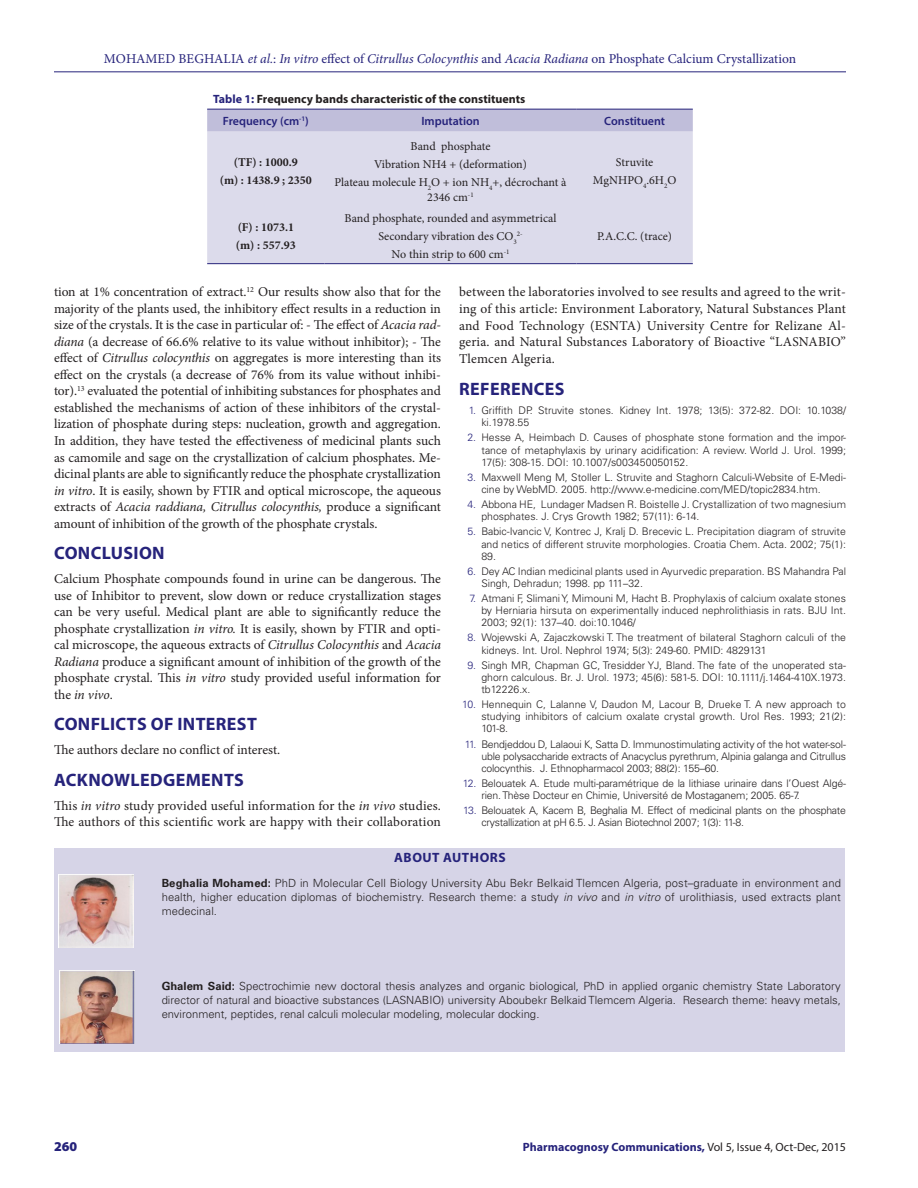
<style>
.page{position:relative;width:918px;height:1188px;background:#fff}
.page>*{position:absolute;margin:0;border:0;box-sizing:border-box;transform-origin:0 0}
._1_HD{font:700 18px "Myriad Pro";letter-spacing:.02em;color:#26237b}
.TXT{font:13.5px/16.5px "Minion Pro";letter-spacing:.005em;color:#231f20;text-align:justify}
.t1{font:13.5px "Minion Pro";color:#26237b}
.ABS_HD_1{font:700 13.5px "Myriad Pro";letter-spacing:.04em;color:#26237b}
.t2{font:900 13.5px "Myriad Pro";color:#26237b}
.TB{font:12px/15px "Minion Pro";color:#231f20;text-align:center}
.t3{font:700 12px "Myriad Pro";color:#26237b}
.TT{font:700 12px "Myriad Pro";color:#231f20}
.TB-2{font:700 12px "Minion Pro";color:#231f20}
.TCH{font:600 12px "Myriad Pro";color:#26237b}
.ABS_AU_TX{font:300 11.25px/14.2px "Univers LT Std";color:#231f20;text-align:justify}
.t4{font:300 10.5px/12.1px "Univers LT Std";color:#231f20}
.t5{font:300 10.5px/12.1px "Univers LT Std";letter-spacing:-.025em;color:#231f20}
.TB-3{font:7.05px "Minion Pro";color:#231f20}
.s1{font-style:italic}
.s2{color:#26237b}
.s3{font-weight:700}
.s4{font-weight:400;color:#231f20}
</style>
<div class="page">
<hr style="left:54px;top:72px;width:792px;height:1px;background:#26237b">
<div style="left:55px;top:848px;width:790px;height:203px;background:#d6d4e7"></div>
<img style="left:59px;top:874px;width:75px;height:74px">
<img style="left:60px;top:971px;width:75px;height:73px">
<div style="left:207px;top:110px;width:486px;height:22px;background:#c0beda"></div>
<div style="left:207px;top:132px;width:486px;height:131px;background:#dcdbeb"></div>
<hr style="left:207px;top:109px;width:118px;height:1px;background:#26237b">
<hr style="left:325px;top:109px;width:252px;height:1px;background:#26237b">
<hr style="left:577px;top:109px;width:116px;height:1px;background:#26237b">
<hr style="left:207px;top:263px;width:118px;height:1px;background:#26237b">
<hr style="left:325px;top:263px;width:252px;height:1px;background:#26237b">
<hr style="left:577px;top:263px;width:116px;height:1px;background:#26237b">
<p class="t1" style="left:104px;top:50px;width:694px">MOHAMED BEGHALIA <span class="s1">et al.</span>: <span class="s1">In vitro</span> effect of <span class="s1">Citrullus Colocynthis</span> and <span class="s1">Acacia Radiana</span> on Phosphate Calcium Crystallization</p>
<p class="TT" style="left:213px;top:91px;width:314px"><span class="s2">Table 1:</span> Frequency bands characteristic of the constituents</p>
<p class="TCH" style="left:223px;top:113px;width:87px">Frequency (cm<sup>-1</sup>)</p>
<p class="TCH" style="left:421px;top:113px;width:60px">Imputation</p>
<p class="TCH" style="left:604px;top:113px;width:63px">Constituent</p>
<p class="TB-2" style="left:234px;top:154px;width:66px">(TF) : 1000.9</p>
<p class="TB-2" style="left:220px;top:172px;width:94px">(m) : 1438.9 ; 2350</p>
<p class="TB" style="left:411px;top:138px;width:81px">Band phosphate</p>
<p class="TB" style="left:374px;top:156px;width:154px">Vibration NH4 + (deformation)</p>
<p class="TB" style="left:335px;top:174px;width:234px">Plateau molecule H<sub>2</sub>O + ion NH<sub>4</sub>+, décrochant à<br>2346 cm<sup>-1</sup></p>
<p class="TB" style="left:616px;top:155px;width:39px">Struvite</p>
<p class="TB" style="left:593px;top:173px;width:85px">MgNHPO<sub>4</sub>.6H<sub>2</sub>O</p>
<p class="TB-2" style="left:238px;top:218px;width:58px">(F) : 1073.1</p>
<p class="TB-2" style="left:236px;top:236px;width:61px">(m) : 557.93</p>
<p class="TB" style="left:345px;top:210px;width:213px">Band phosphate, rounded and asymmetrical</p>
<p class="TB" style="left:378px;top:228px;width:140px">Secondary vibration des CO<sub>3</sub></p>
<p class="TB-3" style="left:517px;top:229px;width:7px">2-</p>
<p class="TB" style="left:392px;top:246px;width:119px">No thin strip to 600 cm<sup>-1</sup></p>
<p class="TB" style="left:597px;top:228px;width:76px">P.A.C.C. (trace)</p>
<p class="TXT" style="left:54px;top:284px;width:389px">tion at 1% concentration of extract.<sup>12</sup> Our results show also that for the majority of the plants used, the inhibitory effect results in a reduction in size of the crystals. It is the case in particular of: - The effect of <span class="s1">Acacia rad&shy;diana</span> (a decrease of 66.6% relative to its value without inhibitor); - The effect of <span class="s1">Citrullus colocynthis</span> on aggregates is more interesting than its effect on the crystals (a decrease of 76% from its value without inhibi&shy;tor).<sup>13</sup> evaluated the potential of inhibiting substances for phosphates and established the mechanisms of action of these inhibitors of the crystal&shy;lization of phosphate during steps: nucleation, growth and aggregation.<br>In addition, they have tested the effectiveness of medicinal plants such as camomile and sage on the crystallization of calcium phosphates. Me&shy;dicinal plants are able to significantly reduce the phosphate crystallization <span class="s1">in vitro</span>. It is easily, shown by FTIR and optical microscope, the aqueous extracts of <span class="s1">Acacia raddiana, Citrullus colocynthis,</span> produce a significant amount of inhibition of the growth of the phosphate crystals.</p>
<p class="_1_HD" style="left:54px;top:541px;width:112px">CONCLUSION</p>
<p class="TXT" style="left:54px;top:571px;width:389px">Calcium Phosphate compounds found in urine can be dangerous. The use of Inhibitor to prevent, slow down or reduce crystallization stages can be very useful. Medical plant are able to significantly reduce the phosphate crystallization <span class="s1">in vitro.</span> It is easily, shown by FTIR and opti&shy;cal microscope, the aqueous extracts of <span class="s1">Citrullus Colocynthis</span> and <span class="s1">Acacia Radiana</span> produce a significant amount of inhibition of the growth of the phosphate crystal. This <span class="s1">in vitro</span> study provided useful information for the <span class="s1">in vivo</span>.</p>
<p class="_1_HD" style="left:54px;top:712px;width:204px">CONFLICTS OF INTEREST</p>
<p class="TXT" style="left:54px;top:742px;width:228px">The authors declare no conflict of interest.</p>
<p class="_1_HD" style="left:54px;top:768px;width:191px">ACKNOWLEDGEMENTS</p>
<p class="TXT" style="left:54px;top:797px;width:389px">This <span class="s1">in vitro</span> study provided useful information for the <span class="s1">in vivo</span> studies.<br>The authors of this scientific work are happy with their collaboration</p>
<p class="TXT" style="left:459px;top:284px;width:389px">between the laboratories involved to see results and agreed to the writ&shy;ing of this article: Environment Laboratory, Natural Substances Plant and Food Technology (ESNTA) University Centre for Relizane Al&shy;geria. and Natural Substances Laboratory of Bioactive “LASNABIO” Tlemcen Algeria.</p>
<p class="_1_HD" style="left:459px;top:377px;width:107px">REFERENCES</p>
<p class="t4" style="left:481px;top:404px;width:366px;text-indent:-13px"><span class="s2">1.</span> Griffith DP. Struvite stones. Kidney Int. 1978; 13(5): 372-82. DOI: 10.1038/ ki.1978.55</p>
<p class="t4" style="left:481px;top:432px;width:366px;text-align:justify;text-indent:-14px"><span class="s2">2.</span> Hesse A, Heimbach D. Causes of phosphate stone formation and the impor&shy;tance of metaphylaxis by urinary acidification: A review. World J. Urol. 1999; 17(5): 308-15. DOI: 10.1007/s003450050152.</p>
<p class="t4" style="left:481px;top:471px;width:366px;text-indent:-14px"><span class="s2">3.</span> Maxwell Meng M, Stoller L. Struvite and Staghorn Calculi-Website of E-Medi&shy;cine by WebMD. 2005. http://www.e-medicine.com/MED/topic2834.htm.</p>
<p class="t4" style="left:481px;top:498px;width:366px;text-indent:-14px"><span class="s2">4.</span> Abbona HE, Lundager Madsen R. Boistelle J. Crystallization of two magnesium phosphates. J. Crys Growth 1982; 57(11): 6-14.</p>
<p class="t4" style="left:481px;top:526px;width:366px;text-align:justify;text-indent:-14px"><span class="s2">5.</span> Babic-Ivancic V, Kontrec J, Kralj D. Brecevic L. Precipitation diagram of struvite and netics of different struvite morphologies. Croatia Chem. Acta. 2002; 75(1):<br>89.</p>
<p class="t4" style="left:481px;top:565px;width:366px;text-indent:-14px"><span class="s2">6.</span> Dey AC Indian medicinal plants used in Ayurvedic preparation. BS Mahandra Pal<br>Singh, Dehradun; 1998. pp 111–32.</p>
<p class="t4" style="left:481px;top:592px;width:366px;text-align:justify;text-indent:-12px"><span class="s2">7.</span> Atmani F, Slimani Y, Mimouni M, Hacht B. Prophylaxis of calcium oxalate stones by Herniaria hirsuta on experimentally induced nephrolithiasis in rats. BJU Int.<br>2003; 92(1): 137–40. doi:10.1046/</p>
<p class="t4" style="left:481px;top:632px;width:366px;text-indent:-14px"><span class="s2">8.</span> Wojewski A, Zajaczkowski T. The treatment of bilateral Staghorn calculi of the kidneys. Int. Urol. Nephrol 1974; 5(3): 249-60. PMID: 4829131</p>
<p class="t4" style="left:481px;top:659px;width:366px;text-align:justify;text-indent:-14px"><span class="s2">9.</span> Singh MR, Chapman GC, Tresidder YJ, Bland. The fate of the unoperated sta&shy;ghorn calculous. Br. J. Urol. 1973; 45(6): 581-5. DOI: 10.1111/j.1464-410X.1973. tb12226.x.</p>
<p class="t4" style="left:481px;top:698px;width:366px;text-align:justify;text-indent:-19px"><span class="s2">10.</span> Hennequin C, Lalanne V, Daudon M, Lacour B, Drueke T. A new approach to studying inhibitors of calcium oxalate crystal growth. Urol Res. 1993; 21(2):<br>101-8.</p>
<p class="t4" style="left:481px;top:738px;width:366px;text-align:justify;text-indent:-16px"><span class="s2">11.</span> Bendjeddou D, Lalaoui K, Satta D. Immunostimulating activity of the hot water-sol&shy;uble polysaccharide extracts of Anacyclus pyrethrum, Alpinia galanga and Citrullus colocynthis. J. Ethnopharmacol 2003; 88(2): 155–60.</p>
<p class="t4" style="left:481px;top:777px;width:366px;text-indent:-19px"><span class="s2">12.</span> Belouatek A. Etude multi-paramétrique de la lithiase urinaire dans l’Ouest Algé&shy;rien. Thèse Docteur en Chimie, Université de Mostaganem; 2005. 65-7.</p>
<p class="t5" style="left:481px;top:804px;width:366px;text-indent:-18px"><span class="s2">13.</span> Belouatek A, Kacem B, Beghalia M. Effect of medicinal plants on the phosphate crystallization at pH 6.5. J. Asian Biotechnol 2007; 1(3): 11-8.</p>
<p class="ABS_HD_1" style="left:394px;top:849px;width:113px">ABOUT AUTHORS</p>
<p class="ABS_AU_TX" style="left:162px;top:876px;width:681px"><span class="s3">Beghalia Mohamed:</span> PhD in Molecular Cell Biology University Abu Bekr Belkaid Tlemcen Algeria, post–graduate in environment and health, higher education diplomas of biochemistry. Research theme: a study <span class="s1">in vivo</span> and <span class="s1">in vitro</span> of urolithiasis, used extracts plant medecinal.</p>
<p class="ABS_AU_TX" style="left:162px;top:979px;width:681px"><span class="s3">Ghalem Said:</span> Spectrochimie new doctoral thesis analyzes and organic biological, PhD in applied organic chemistry State Laboratory director of natural and bioactive substances (LASNABIO) university Aboubekr Belkaid Tlemcem Algeria. Research theme: heavy metals, environment, peptides, renal calculi molecular modeling, molecular docking.</p>
<p class="t2" style="left:54px;top:1137px;width:25px">260</p>
<p class="t3" style="left:523px;top:1139px;width:325px">Pharmacognosy Communications, <span class="s4">Vol 5, Issue 4, Oct-Dec, 2015</span></p>
</div>
